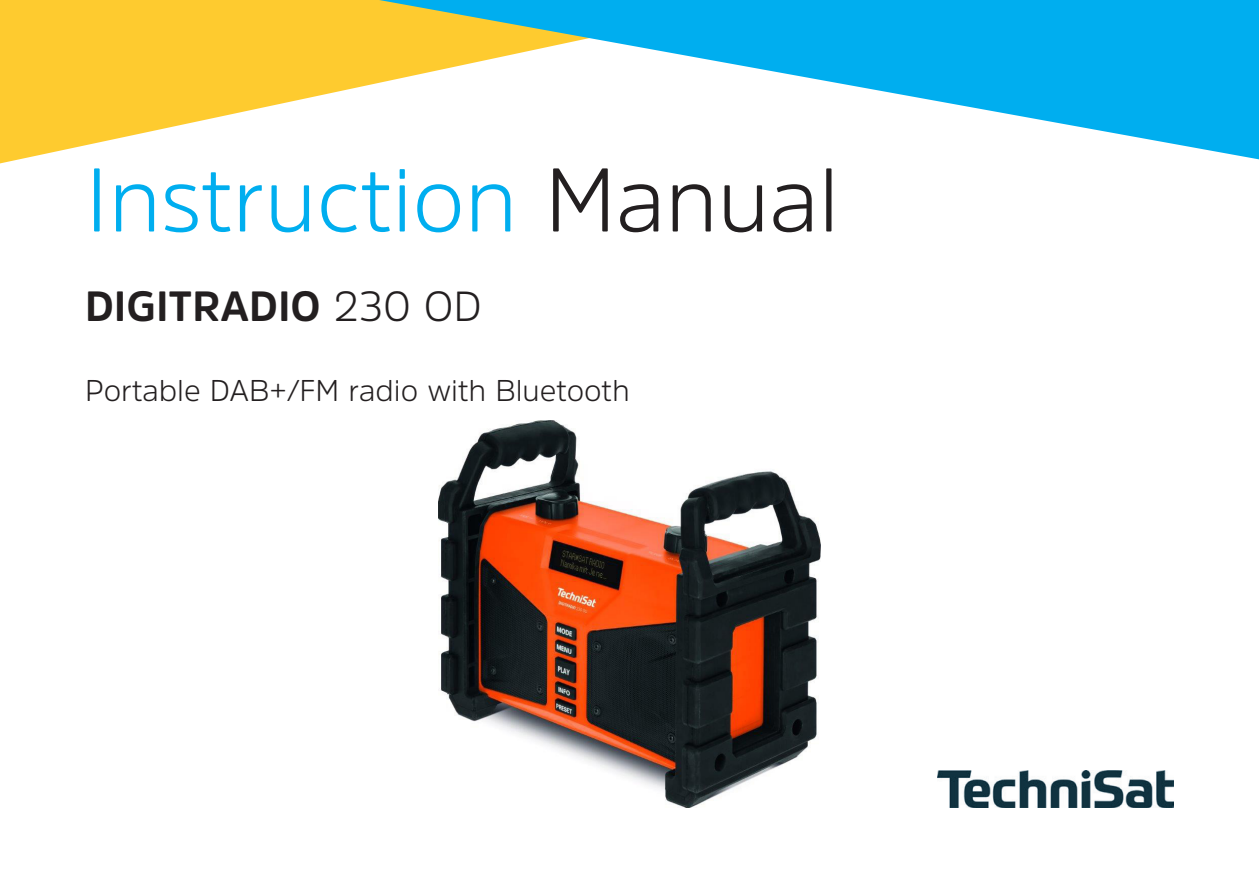
<style>
.page{position:relative;width:1259px;height:893px;background:#fff}
.page>*{position:absolute;margin:0;border:0;box-sizing:border-box;transform-origin:0 0}
.t1{font:300 90px "Amsi Pro";color:#00aeef}
.t2{font:700 42px "Amsi Pro";color:#231f20}
.t3{font:300 30px "Amsi Pro";color:#231f20}
.s1{color:#231f20}
.s2{font-weight:300}
</style>
<div class="page">
<svg style="left:0;top:0;width:213px;height:164px;background:#fed24c"></svg>
<svg style="left:213px;top:0;width:1046px;height:160px"></svg>
<img style="left:937px;top:771px;width:237px;height:37px">
<img style="left:439px;top:421px;width:381px;height:387px">
<p class="t1" style="left:85px;top:138px;width:755px">Instruction <span class="s1">Manual</span></p>
<p class="t2" style="left:85px;top:278px;width:398px">DIGITRADIO <span class="s2">230 OD</span></p>
<p class="t3" style="left:85px;top:369px;width:546px">Portable DAB+/FM radio with Bluetooth</p>
</div>
